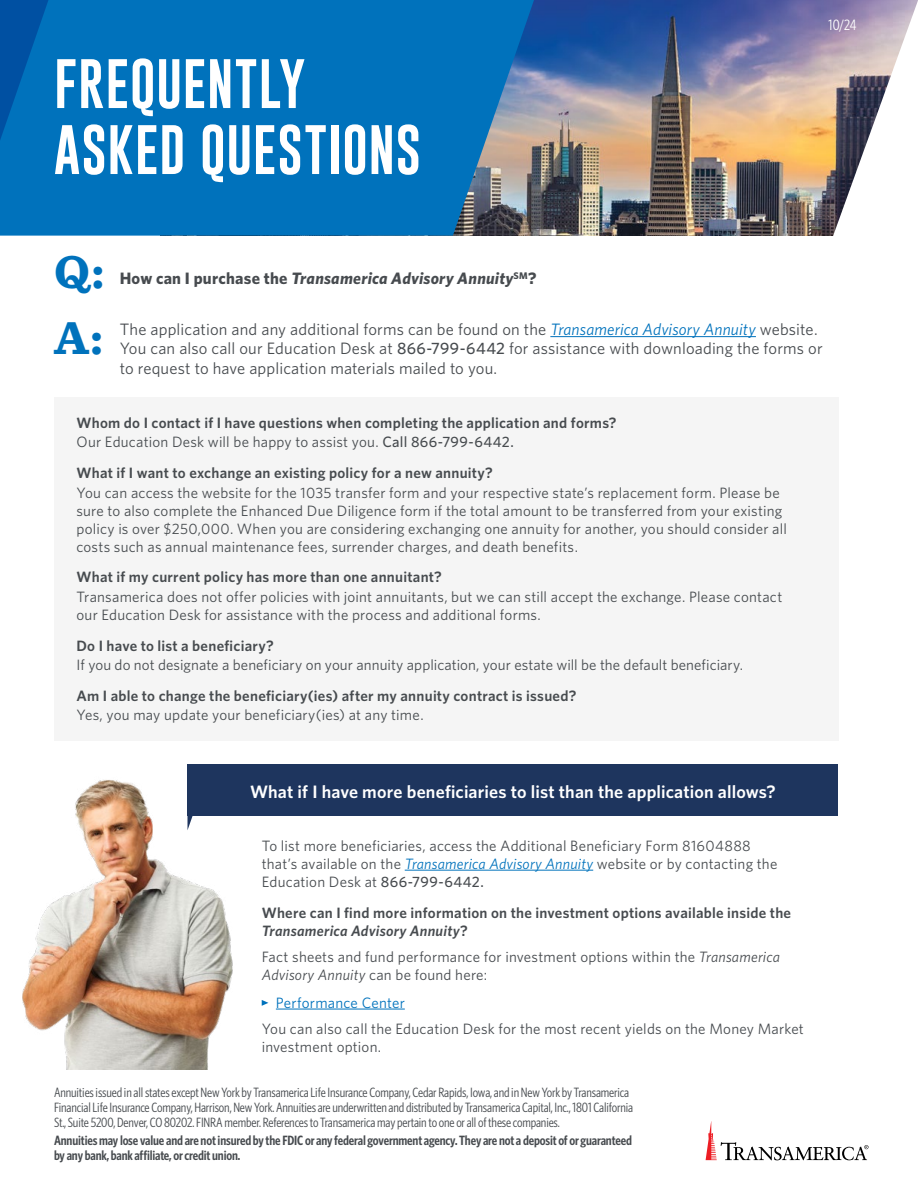
<style>
.page{position:relative;width:918px;height:1188px;background:#fff}
.page>*{position:absolute;margin:0;border:0;box-sizing:border-box;transform-origin:0 0}
.t1{font:51px/66px "Gobold";letter-spacing:.015em;color:#fff}
.t2{font:700 48px/65.7px "Sentinel";color:#0072bc}
.t3{font:600 18px "Whitney";letter-spacing:.005em;color:#fff}
.t4{font:16.5px/19.5px "Whitney";letter-spacing:.01em;color:#474b4f}
.t5{font:italic 700 16.5px "Whitney";letter-spacing:.015em;color:#474b4f}
.t6{font:15px/18px "Whitney";letter-spacing:.015em;color:#474b4f}
.t7{font:600 15px/19.5px "Whitney";letter-spacing:.015em;color:#474b4f}
.t8{font:15px "Whitney";letter-spacing:.015em;color:#0072bc}
.t9{font:15px "Whitney Condensed";color:#fff}
.t10{font:13.5px/15px "Whitney Condensed";letter-spacing:-.01em;color:#474b4f}
.t11{font:600 13.5px/15px "Whitney Condensed";letter-spacing:-.01em;color:#474b4f}
.s1{font-style:normal}
.s2{font-style:italic;color:#0072bc}
.s3{font-weight:500}
.s4{font-weight:400}
.s5{font-style:italic}
</style>
<div class="page">
<div style="left:54px;top:397px;width:784px;height:344px;background:#f5f5f5"></div>
<img style="left:534px;top:0;width:295px;height:236px">
<svg style="left:106px;top:0;width:428px;height:236px;background:#0c73b7"></svg>
<svg style="left:0;top:0;width:106px;height:236px;background:#006db8"></svg>
<svg style="left:829px;top:0;width:89px;height:236px"></svg>
<hr style="left:550px;top:336px;width:206px;height:1px;background:#0072bc">
<svg style="left:706px;top:1121px;width:163px;height:39px"></svg>
<div style="left:188px;top:764px;width:650px;height:51px;background:#1e355e"></div>
<hr style="left:405px;top:870px;width:188px;height:1px;background:#0072bc">
<svg style="left:262px;top:1000px;width:6px;height:6px"></svg>
<hr style="left:276px;top:1009px;width:129px;height:1px;background:#0072bc">
<img style="left:22px;top:764px;width:224px;height:306px">
<h1 class="t1" style="left:54px;top:51px;width:369px">FREQUENTLY<br>ASKED QUESTIONS</h1>
<p class="t9" style="left:829px;top:16px;width:29px">10/24</p>
<h2 class="t2" style="left:54px;top:237px;width:52px">Q:<br>A:</h2>
<p class="t5" style="left:120px;top:267px;width:418px"><span class="s1">How can I purchase the</span> Transamerica Advisory Annuity<sup>SM</sup><span class="s1">?</span></p>
<p class="t4" style="left:120px;top:319px;width:705px">The application and any additional forms can be found on the <span class="s2">Transamerica Advisory Annuity</span> website.<br>You can also call our Education Desk at <span class="s3">866-799-6442</span> for assistance with downloading the forms or to request to have application materials mailed to you.</p>
<p class="t7" style="left:76px;top:413px;width:542px">Whom do I contact if I have questions when completing the application and forms?<br><span class="s4">Our Education Desk will be happy to assist you.</span> <span class="s3">Call 866-799-6442.</span></p>
<p class="t7" style="left:76px;top:463px;width:418px">What if I want to exchange an existing policy for a new annuity?</p>
<p class="t6" style="left:76px;top:483px;width:712px">You can access the website for the 1035 transfer form and your respective state’s replacement form. Please be sure to also complete the Enhanced Due Diligence form if the total amount to be transferred from your existing policy is over $250,000. When you are considering exchanging one annuity for another, you should consider all costs such as annual maintenance fees, surrender charges, and death benefits.</p>
<p class="t7" style="left:76px;top:567px;width:367px">What if my current policy has more than one annuitant?</p>
<p class="t6" style="left:76px;top:587px;width:707px">Transamerica does not offer policies with joint annuitants, but we can still accept the exchange. Please contact our Education Desk for assistance with the process and additional forms.</p>
<p class="t7" style="left:76px;top:635px;width:199px">Do I have to list a beneficiary?</p>
<p class="t6" style="left:76px;top:656px;width:668px">If you do not designate a beneficiary on your annuity application, your estate will be the default beneficiary.</p>
<p class="t7" style="left:76px;top:686px;width:501px">Am I able to change the beneficiary(ies) after my annuity contract is issued?</p>
<p class="t6" style="left:77px;top:706px;width:349px">Yes, you may update your beneficiary(ies) at any time.</p>
<p class="t3" style="left:250px;top:780px;width:527px">What if I have more beneficiaries to list than the application allows?</p>
<p class="t6" style="left:262px;top:836px;width:517px">To list more beneficiaries, access the Additional Beneficiary Form 81604888 that’s available on the <span class="s2">Transamerica Advisory Annuity</span> website or by contacting the<br>Education Desk at <span class="s3">866-799-6442.</span></p>
<p class="t7" style="left:262px;top:903px;width:531px;line-height:18px">Where can I find more information on the investment options available inside the<br><span class="s5">Transamerica Advisory Annuity</span>?</p>
<p class="t6" style="left:262px;top:947px;width:520px">Fact sheets and fund performance for investment options within the <span class="s5">Transamerica<br>Advisory Annuity</span> can be found here:</p>
<p class="t8" style="left:276px;top:992px;width:130px">Performance Center</p>
<p class="t6" style="left:262px;top:1019px;width:544px">You can also call the Education Desk for the most recent yields on the Money Market investment option.</p>
<p class="t10" style="left:54px;top:1084px;width:581px">Annuities issued in all states except New York by Transamerica Life Insurance Company, Cedar Rapids, Iowa, and in New York by Transamerica<br>Financial Life Insurance Company, Harrison, New York. Annuities are underwritten and distributed by Transamerica Capital, Inc., 1801 California<br>St., Suite 5200, Denver, CO 80202. FINRA member. References to Transamerica may pertain to one or all of these companies.</p>
<p class="t11" style="left:54px;top:1132px;width:579px">Annuities may lose value and are not insured by the FDIC or any federal government agency. They are not a deposit of or guaranteed by any bank, bank affiliate, or credit union.</p>
</div>
